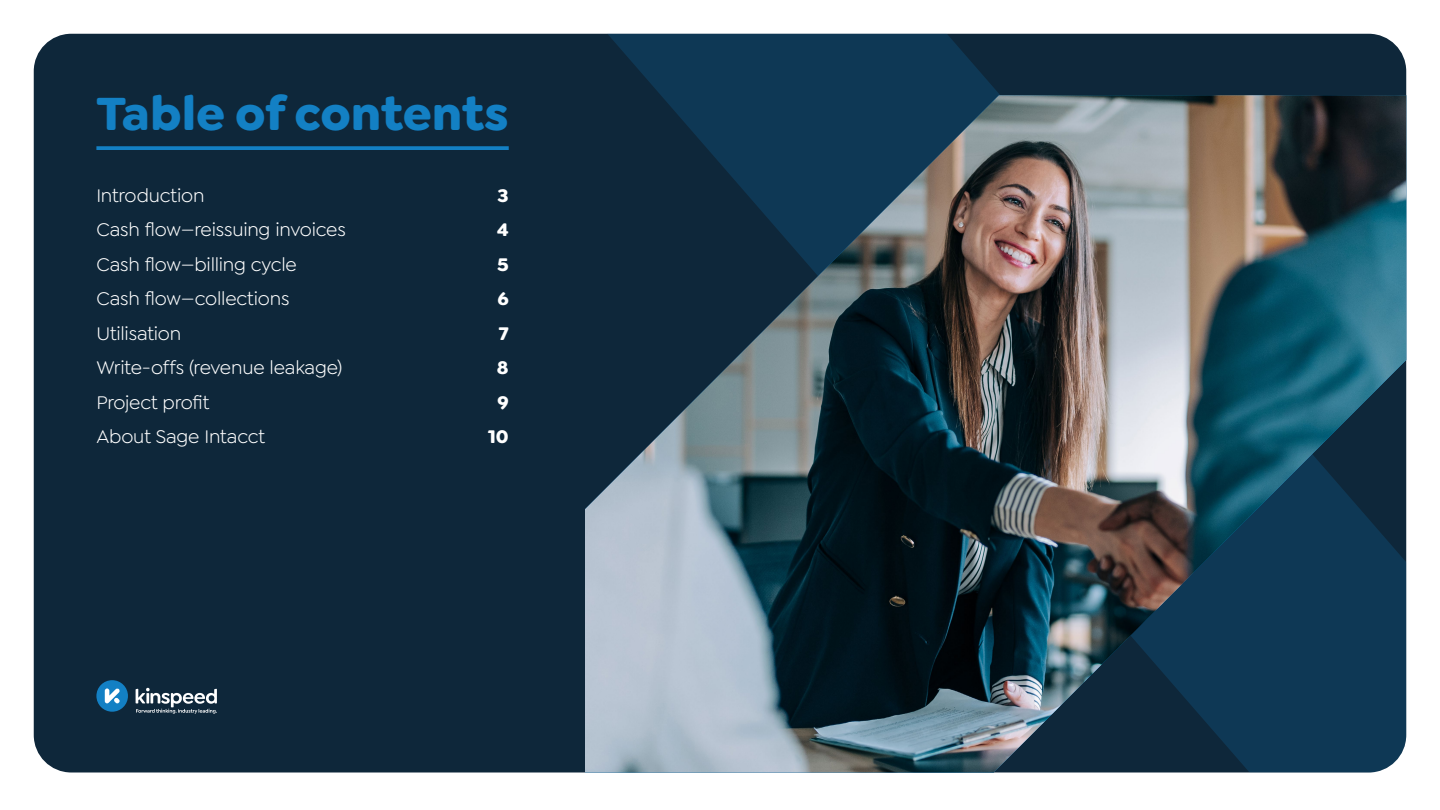
<style>
.page{position:relative;width:1440px;height:810px;background:#fff}
.page>*{position:absolute;margin:0;border:0;box-sizing:border-box;transform-origin:0 0}
.t1{font:700 49.5px "Goldplay";letter-spacing:-.005em;color:#1380c4}
.t2{font:19.5px "Goldplay";letter-spacing:-.01em;color:#fff}
.t3{font:700 19.5px "Goldplay";color:#fff}
</style>
<div class="page">
<div style="left:34px;top:34px;width:1372px;height:738px;background:#0e273a;border-radius:38px"></div>
<div style="left:96px;top:680px;width:32px;height:32px;background:#1380c4;border-radius:50%"></div>
<svg style="left:105px;top:688px;width:15px;height:15px"></svg>
<svg style="left:136px;top:688px;width:81px;height:26px"></svg>
<svg style="left:608px;top:34px;width:798px;height:61px"></svg>
<img style="left:585px;top:95px;width:821px;height:677px">
<svg style="left:96px;top:146px;width:413px;height:4px;background:#127abb"></svg>
<h1 class="t1" style="left:96px;top:81px;width:414px">Table of contents</h1>
<p class="t2" style="left:96px;top:184px;width:110px">Introduction</p>
<p class="t3" style="left:498px;top:183px;width:13px">3</p>
<p class="t2" style="left:96px;top:219px;width:251px">Cash flow—reissuing invoices</p>
<p class="t3" style="left:497px;top:217px;width:13px">4</p>
<p class="t2" style="left:96px;top:253px;width:202px">Cash flow—billing cycle</p>
<p class="t3" style="left:497px;top:252px;width:13px">5</p>
<p class="t2" style="left:96px;top:288px;width:194px">Cash flow—collections</p>
<p class="t3" style="left:497px;top:286px;width:13px">6</p>
<p class="t2" style="left:96px;top:322px;width:86px">Utilisation</p>
<p class="t3" style="left:499px;top:321px;width:11px">7</p>
<p class="t2" style="left:96px;top:357px;width:248px">Write-offs (revenue leakage)</p>
<p class="t3" style="left:497px;top:355px;width:13px">8</p>
<p class="t2" style="left:96px;top:391px;width:114px">Project profit</p>
<p class="t3" style="left:497px;top:389px;width:13px">9</p>
<p class="t2" style="left:96px;top:426px;width:170px">About Sage Intacct</p>
<p class="t3" style="left:488px;top:424px;width:22px">10</p>
</div>
